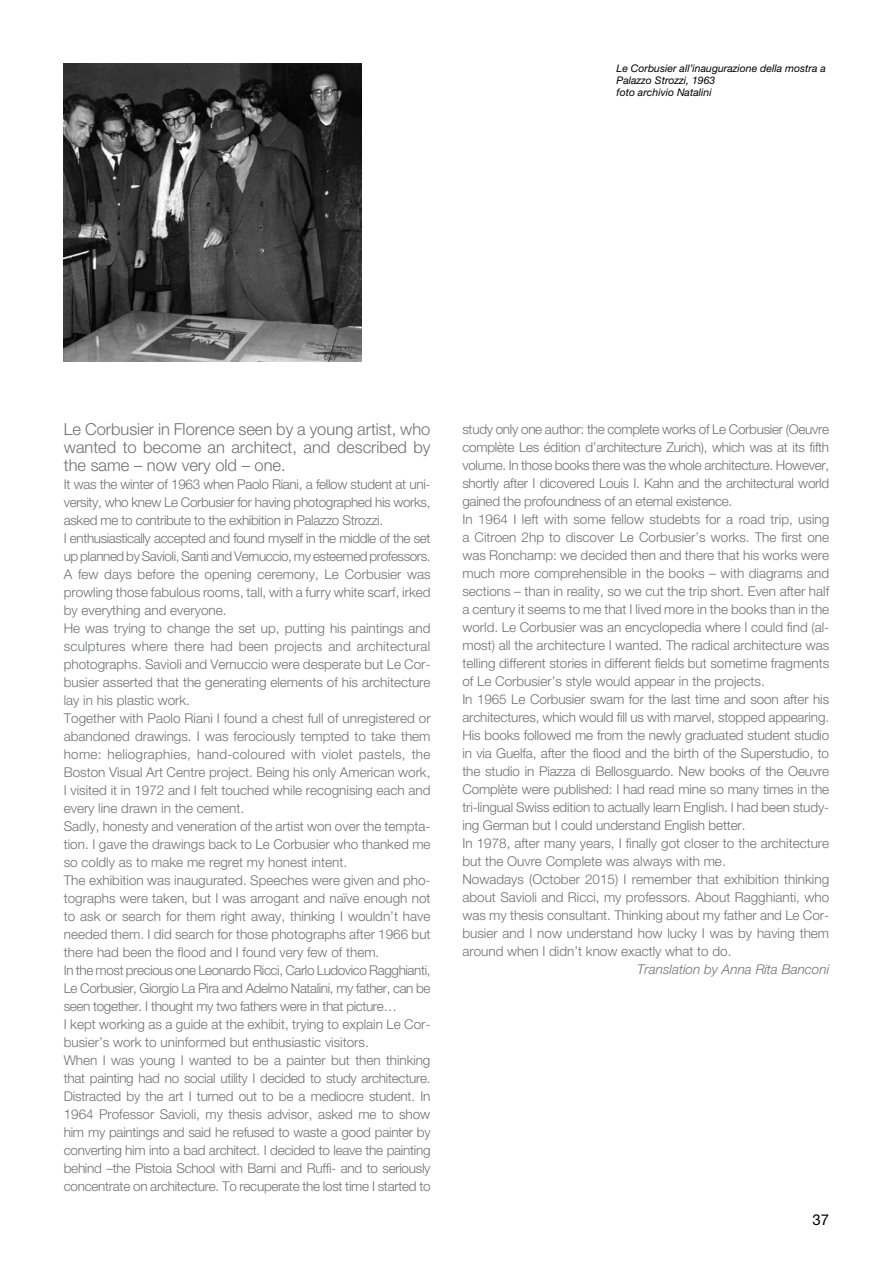
<style>
.page{position:relative;width:893px;height:1263px;background:#fff}
.page>*{position:absolute;margin:0;border:0;box-sizing:border-box;transform-origin:0 0}
.t1{font:300 16.5px/18px "Helvetica Neue";color:#707173;text-align:justify}
.t2{font:15px "Helvetica Neue";color:#000}
.t3{font:300 13.5px/18px "Helvetica Neue";color:#707173}
.t4{font:italic 300 13.5px "Helvetica Neue";color:#707173}
.t5{font:italic 10.5px/12px "Helvetica Neue";color:#000}
</style>
<div class="page">
<img style="left:64px;top:64px;width:297px;height:297px">
<p class="t5" style="left:617px;top:62px;width:211px">Le Corbusier all’inaugurazione della mostra a<br>Palazzo Strozzi, 1963<br>foto archivio Natalini</p>
<p class="t1" style="left:64px;top:419px;width:368px">Le Corbusier in Florence seen by a young artist, who wanted to become an architect, and described by the same – now very old – one.</p>
<p class="t3" style="left:64px;top:474px;width:368px">It was the winter of 1963 when Paolo Riani, a fellow student at uni&shy;versity, who knew Le Corbusier for having photographed his works, asked me to contribute to the exhibition in Palazzo Strozzi.<br>I enthusiastically accepted and found myself in the middle of the set up planned by Savioli, Santi and Vernuccio, my esteemed professors.<br>A few days before the opening ceremony, Le Corbusier was prowling those fabulous rooms, tall, with a furry white scarf, irked by everything and everyone.<br>He was trying to change the set up, putting his paintings and sculptures where there had been projects and architectural photographs. Savioli and Vernuccio were desperate but Le Cor&shy;busier asserted that the generating elements of his architecture lay in his plastic work.<br>Together with Paolo Riani I found a chest full of unregistered or abandoned drawings. I was ferociously tempted to take them home: heliographies, hand-coloured with violet pastels, the Boston Visual Art Centre project. Being his only American work, I visited it in 1972 and I felt touched while recognising each and every line drawn in the cement.<br>Sadly, honesty and veneration of the artist won over the tempta&shy;tion. I gave the drawings back to Le Corbusier who thanked me so coldly as to make me regret my honest intent.<br>The exhibition was inaugurated. Speeches were given and pho&shy;tographs were taken, but I was arrogant and naïve enough not to ask or search for them right away, thinking I wouldn’t have needed them. I did search for those photographs after 1966 but there had been the flood and I found very few of them.<br>In the most precious one Leonardo Ricci, Carlo Ludovico Ragghianti, Le Corbusier, Giorgio La Pira and Adelmo Natalini, my father, can be seen together. I thought my two fathers were in that picture…<br>I kept working as a guide at the exhibit, trying to explain Le Cor&shy;busier’s work to uninformed but enthusiastic visitors.<br>When I was young I wanted to be a painter but then thinking that painting had no social utility I decided to study architecture.<br>Distracted by the art I turned out to be a mediocre student. In 1964 Professor Savioli, my thesis advisor, asked me to show him my paintings and said he refused to waste a good painter by converting him into a bad architect. I decided to leave the painting behind –the Pistoia School with Barni and Ruffi- and to seriously concentrate on architecture. To recuperate the lost time I started to</p>
<p class="t3" style="left:462px;top:420px;width:368px">study only one author: the complete works of Le Corbusier (Oeuvre complète Les édition d’architecture Zurich), which was at its fifth volume. In those books there was the whole architecture. However, shortly after I dicovered Louis I. Kahn and the architectural world gained the profoundness of an eternal existence.<br>In 1964 I left with some fellow studebts for a road trip, using a Citroen 2hp to discover Le Corbusier’s works. The first one was Ronchamp: we decided then and there that his works were much more comprehensible in the books – with diagrams and sections – than in reality, so we cut the trip short. Even after half a century it seems to me that I lived more in the books than in the world. Le Corbusier was an encyclopedia where I could find (al&shy;most) all the architecture I wanted. The radical architecture was telling different stories in different fields but sometime fragments of Le Corbusier’s style would appear in the projects.<br>In 1965 Le Corbusier swam for the last time and soon after his architectures, which would fill us with marvel, stopped appearing.<br>His books followed me from the newly graduated student studio in via Guelfa, after the flood and the birth of the Superstudio, to the studio in Piazza di Bellosguardo. New books of the Oeuvre Complète were published: I had read mine so many times in the tri-lingual Swiss edition to actually learn English. I had been study&shy;ing German but I could understand English better.<br>In 1978, after many years, I finally got closer to the architecture but the Ouvre Complete was always with me.<br>Nowadays (October 2015) I remember that exhibition thinking about Savioli and Ricci, my professors. About Ragghianti, who was my thesis consultant. Thinking about my father and Le Cor&shy;busier and I now understand how lucky I was by having them around when I didn’t know exactly what to do.</p>
<p class="t4" style="left:637px;top:961px;width:194px">Translation by Anna Rita Banconi</p>
<p class="t2" style="left:812px;top:1210px;width:18px">37</p>
</div>
